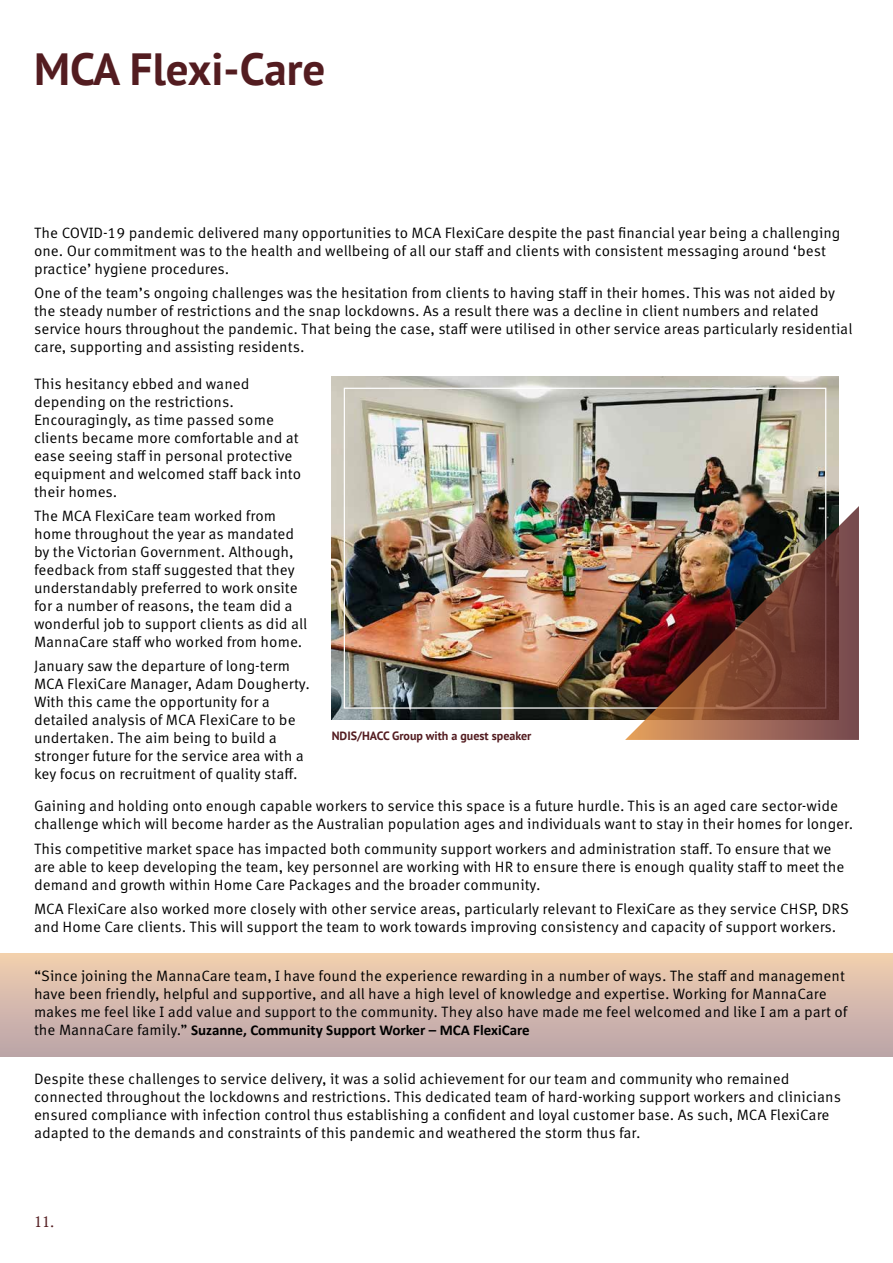
<style>
.page{position:relative;width:893px;height:1263px;background:#fff}
.page>*{position:absolute;margin:0;border:0;box-sizing:border-box;transform-origin:0 0}
.t1{font:700 45px "PT Sans";color:#531c20}
.t2{font:15px/18px "Meta Correspondence Pro";color:#000}
.t3{font:700 15px "Calibri";color:#000}
.t4{font:15px "PT Serif";color:#531c20}
.t5{font:700 12px "PT Sans";color:#531c20}
.s1{font-family:"Meta Correspondence Pro";font-weight:400}
</style>
<div class="page">
<div style="left:0;top:954px;width:893px;height:103px;background:linear-gradient(to bottom,#f1cfaf,#b9a3a9)"></div>
<img style="left:332px;top:376px;width:506px;height:344px">
<img style="left:625px;top:506px;width:234px;height:234px">
<h1 class="t1" style="left:34px;top:40px;width:293px">MCA Flexi-Care</h1>
<p class="t2" style="left:34px;top:223px;width:808px">The COVID-19 pandemic delivered many opportunities to MCA FlexiCare despite the past financial year being a challenging one. Our commitment was to the health and wellbeing of all our staff and clients with consistent messaging around ‘best practice’ hygiene procedures.</p>
<p class="t2" style="left:34px;top:283px;width:820px">One of the team’s ongoing challenges was the hesitation from clients to having staff in their homes. This was not aided by the steady number of restrictions and the snap lockdowns. As a result there was a decline in client numbers and related service hours throughout the pandemic. That being the case, staff were utilised in other service areas particularly residential care, supporting and assisting residents.</p>
<p class="t2" style="left:34px;top:373px;width:269px">This hesitancy ebbed and waned depending on the restrictions.<br>Encouragingly, as time passed some clients became more comfortable and at ease seeing staff in personal protective equipment and welcomed staff back into their homes.</p>
<p class="t2" style="left:34px;top:506px;width:275px">The MCA FlexiCare team worked from home throughout the year as mandated by the Victorian Government. Although, feedback from staff suggested that they understandably preferred to work onsite for a number of reasons, the team did a wonderful job to support clients as did all MannaCare staff who worked from home.</p>
<p class="t2" style="left:34px;top:656px;width:278px">January saw the departure of long-term MCA FlexiCare Manager, Adam Dougherty.<br>With this came the opportunity for a detailed analysis of MCA FlexiCare to be undertaken. The aim being to build a stronger future for the service area with a key focus on recruitment of quality staff.</p>
<p class="t2" style="left:34px;top:796px;width:821px">Gaining and holding onto enough capable workers to service this space is a future hurdle. This is an aged care sector-wide challenge which will become harder as the Australian population ages and individuals want to stay in their homes for longer.</p>
<p class="t2" style="left:34px;top:838px;width:812px">This competitive market space has impacted both community support workers and administration staff. To ensure that we are able to keep developing the team, key personnel are working with HR to ensure there is enough quality staff to meet the demand and growth within Home Care Packages and the broader community.</p>
<p class="t2" style="left:34px;top:899px;width:816px">MCA FlexiCare also worked more closely with other service areas, particularly relevant to FlexiCare as they service CHSP, DRS and Home Care clients. This will support the team to work towards improving consistency and capacity of support workers.</p>
<p class="t2" style="left:34px;top:965px;width:815px">“Since joining the MannaCare team, I have found the experience rewarding in a number of ways. The staff and management have been friendly, helpful and supportive, and all have a high level of knowledge and expertise. Working for MannaCare makes me feel like I add value and support to the community. They also have made me feel welcomed and like I am a part of</p>
<p class="t3" style="left:34px;top:1020px;width:497px"><span class="s1">the MannaCare family.”</span> Suzanne, Community Support Worker – MCA FlexiCare</p>
<p class="t2" style="left:34px;top:1068px;width:808px">Despite these challenges to service delivery, it was a solid achievement for our team and community who remained connected throughout the lockdowns and restrictions. This dedicated team of hard-working support workers and clinicians ensured compliance with infection control thus establishing a confident and loyal customer base. As such, MCA FlexiCare adapted to the demands and constraints of this pandemic and weathered the storm thus far.</p>
<p class="t5" style="left:332px;top:728px;width:201px">NDIS/HACC Group with a guest speaker</p>
<p class="t4" style="left:34px;top:1212px;width:22px">11.</p>
</div>
